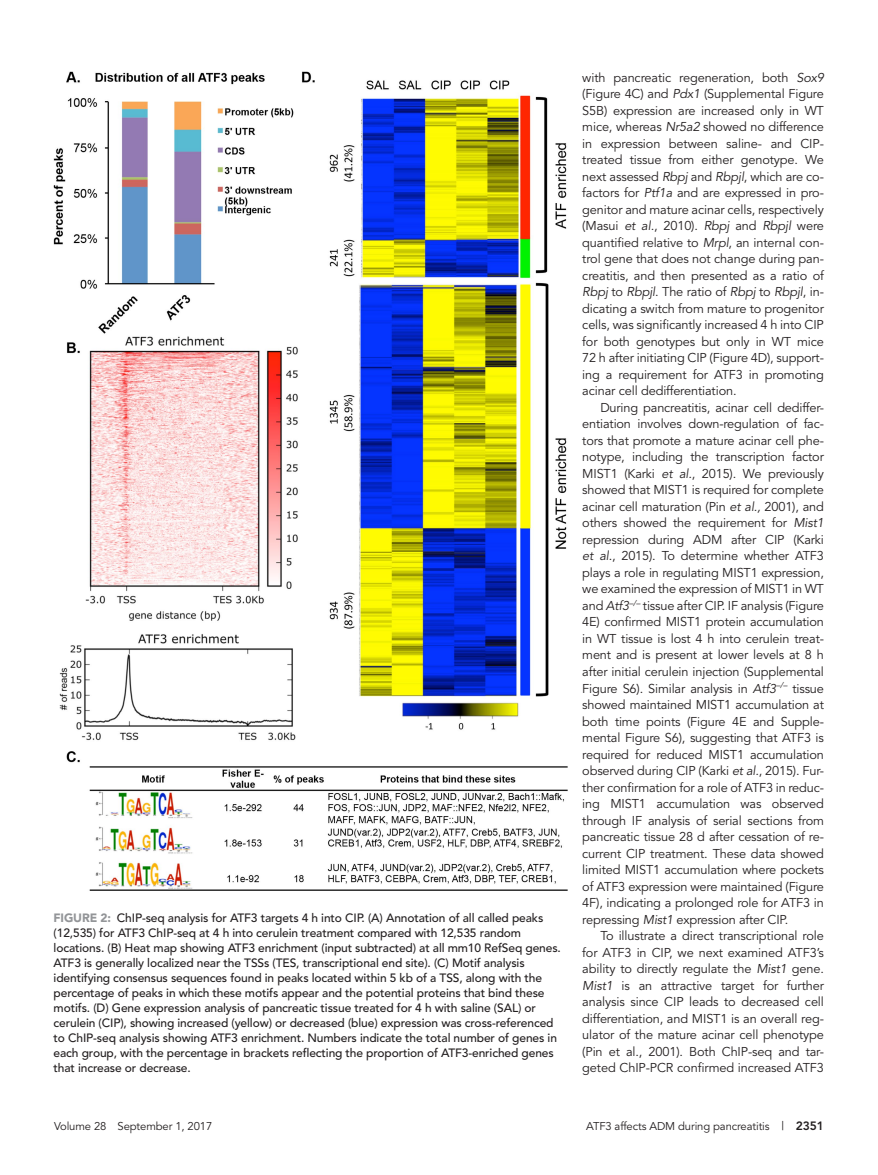
<style>
.page{position:relative;width:878px;height:1175px;background:#fff}
.page>*{position:absolute;margin:0;border:0;box-sizing:border-box;transform-origin:0 0}
.Para{font:12.75px/16.5px "Avenir";letter-spacing:-.01em;color:#231f20;text-align:justify}
.FigCaption{font:500 12px/15px "Avenir";letter-spacing:-.01em;color:#231f20}
.t1{font:11.25px "Avenir";letter-spacing:-.01em;color:#231f20}
.s1{font-weight:900;color:#939598}
.s2{font-style:italic}
.s3{font-size:12px}
.s4{font-weight:800;font-size:12px}
</style>
<div class="page">
<img style="left:54px;top:72px;width:514px;height:819px">
<p class="FigCaption" style="left:54px;top:910px;width:509px"><span class="s1">FIGURE 2:</span> ChIP-seq analysis for ATF3 targets 4 h into CIP. (A) Annotation of all called peaks (12,535) for ATF3 ChIP-seq at 4 h into cerulein treatment compared with 12,535 random locations. (B) Heat map showing ATF3 enrichment (input subtracted) at all mm10 RefSeq genes.<br>ATF3 is generally localized near the TSSs (TES, transcriptional end site). (C) Motif analysis identifying consensus sequences found in peaks located within 5 kb of a TSS, along with the percentage of peaks in which these motifs appear and the potential proteins that bind these motifs. (D) Gene expression analysis of pancreatic tissue treated for 4 h with saline (SAL) or cerulein (CIP), showing increased (yellow) or decreased (blue) expression was cross-referenced to ChIP-seq analysis showing ATF3 enrichment. Numbers indicate the total number of genes in each group, with the percentage in brackets reflecting the proportion of ATF3-enriched genes that increase or decrease.</p>
<p class="Para" style="left:582px;top:69px;width:243px">with pancreatic regeneration, both <span class="s2">Sox9 </span>(Figure 4C) and <span class="s2">Pdx1</span> (Supplemental Figure S5B) expression are increased only in WT mice, whereas <span class="s2">Nr5a2</span> showed no difference in expression between saline- and CIP&shy;treated tissue from either genotype. We next assessed <span class="s2">Rbpj</span> and <span class="s2">Rbpjl</span>, which are co&shy;factors for <span class="s2">Ptf1a</span> and are expressed in pro&shy;genitor and mature acinar cells, respectively (Masui <span class="s2">et al.</span>, 2010). <span class="s2">Rbpj</span> and <span class="s2">Rbpjl</span> were quantified relative to <span class="s2">Mrpl</span>, an internal con&shy;trol gene that does not change during pan&shy;creatitis, and then presented as a ratio of <span class="s2">Rbpj</span> to <span class="s2">Rbpjl</span>. The ratio of <span class="s2">Rbpj</span> to <span class="s2">Rbpjl</span>, in&shy;dicating a switch from mature to progenitor cells, was significantly increased 4 h into CIP for both genotypes but only in WT mice 72 h after initiating CIP (Figure 4D), support&shy;ing a requirement for ATF3 in promoting acinar cell dedifferentiation.</p>
<p class="Para" style="left:582px;top:399px;width:243px;text-indent:18px">During pancreatitis, acinar cell dediffer&shy;entiation involves down-regulation of fac&shy;tors that promote a mature acinar cell phe&shy;notype, including the transcription factor MIST1 (Karki <span class="s2">et al.</span>, 2015). We previously showed that MIST1 is required for complete acinar cell maturation (Pin <span class="s2">et al.,</span> 2001), and others showed the requirement for <span class="s2">Mist1 </span>repression during ADM after CIP (Karki <span class="s2">et al</span>., 2015). To determine whether ATF3 plays a role in regulating MIST1 expression, we examined the expression of MIST1 in WT and <span class="s2">Atf3</span><sup>–/–</sup> tissue after CIP. IF analysis (Figure 4E) confirmed MIST1 protein accumulation in WT tissue is lost 4 h into cerulein treat&shy;ment and is present at lower levels at 8 h after initial cerulein injection (Supplemental Figure S6). Similar analysis in <span class="s2">Atf3</span><sup>–/–</sup> tissue showed maintained MIST1 accumulation at both time points (Figure 4E and Supple&shy;mental Figure S6), suggesting that ATF3 is required for reduced MIST1 accumulation observed during CIP (Karki <span class="s2">et al.</span>, 2015). Fur&shy;ther confirmation for a role of ATF3 in reduc&shy;ing MIST1 accumulation was observed through IF analysis of serial sections from pancreatic tissue 28 d after cessation of re&shy;current CIP treatment. These data showed limited MIST1 accumulation where pockets of ATF3 expression were maintained (Figure 4F), indicating a prolonged role for ATF3 in repressing <span class="s2">Mist1</span> expression after CIP.</p>
<p class="Para" style="left:582px;top:927px;width:243px;text-indent:18px">To illustrate a direct transcriptional role for ATF3 in CIP, we next examined ATF3’s ability to directly regulate the <span class="s2">Mist1</span> gene.<br><span class="s2">Mist1</span> is an attractive target for further analysis since CIP leads to decreased cell differentiation, and MIST1 is an overall reg&shy;ulator of the mature acinar cell phenotype (Pin et al., 2001). Both ChIP-seq and tar&shy;geted ChIP-PCR confirmed increased ATF3</p>
<p class="t1" style="left:54px;top:1119px;width:160px">Volume 28 September 1, 2017</p>
<p class="t1" style="left:586px;top:1119px;width:239px">ATF3 affects ADM during pancreatitis <span class="s3">|</span> <span class="s4">2351</span></p>
</div>
